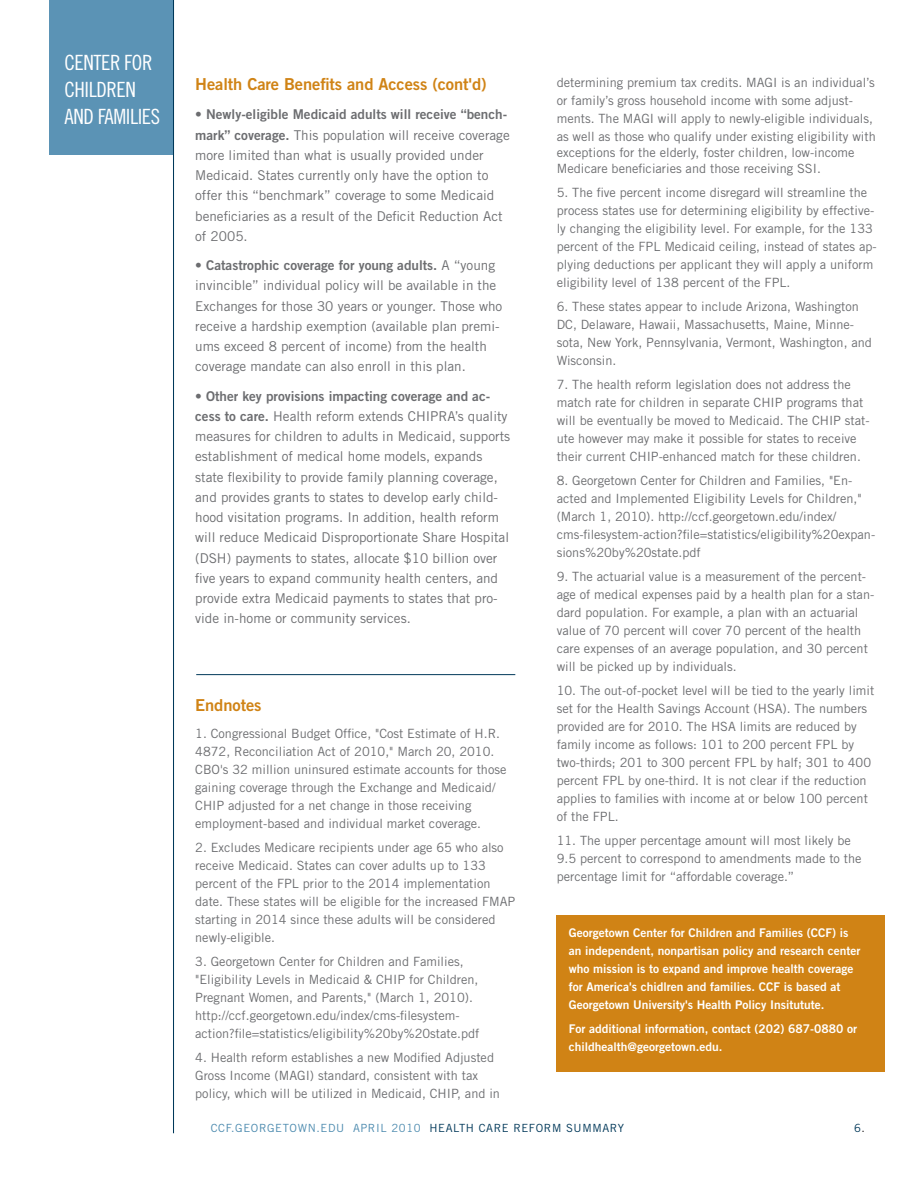
<style>
.page{position:relative;width:918px;height:1188px;background:#fff}
.page>*{position:absolute;margin:0;border:0;box-sizing:border-box;transform-origin:0 0}
.t1{font:21px/27px "Trade Gothic Cond Eighteen";letter-spacing:-.02em;color:#fff}
.t2{font:16.5px "Trade Gothic Bold Two";letter-spacing:-.005em;color:#d08315}
.t3{font:13.5px/20.2px "Trade Gothic";color:#6c6d70}
.End_Notes{font:12.75px/18px "Trade Gothic";color:#6c6d70}
.box_copy{font:12px/18px "Trade Gothic Bold Two";color:#fff}
.Subheads{font:11.25px "Trade Gothic";letter-spacing:.055em;color:#4d8baf}
.Subheads-2{font:11.25px "Trade Gothic";color:#003859}
.s1{font-family:"Trade Gothic Bold Two"}
.s2{color:#003859}
.s3{color:#231f20}
</style>
<div class="page">
<div style="left:50px;top:0;width:123px;height:154px;background:#5b93b5"></div>
<hr style="left:173px;top:0;width:1px;height:1133px;background:#003859">
<hr style="left:196px;top:674px;width:319px;height:1px;background:#003859">
<div style="left:557px;top:916px;width:328px;height:156px;background:#d08315"></div>
<p class="t1" style="left:65px;top:49px;width:97px">CENTER FOR<br>CHILDREN<br>AND FAMILIES</p>
<p class="t2" style="left:195px;top:74px;width:293px">Health Care Benefits and Access (cont'd)</p>
<p class="t3" style="left:195px;top:104px;width:316px">• <span class="s1">Newly-eligible Medicaid adults will receive “bench&shy;mark” coverage.</span> This population will receive coverage more limited than what is usually provided under Medicaid. States currently only have the option to offer this “benchmark” coverage to some Medicaid beneficiaries as a result of the Deficit Reduction Act of 2005.</p>
<p class="t3" style="left:195px;top:255px;width:309px">• <span class="s1">Catastrophic coverage for young adults.</span> A “young invincible” individual policy will be available in the Exchanges for those 30 years or younger. Those who receive a hardship exemption (available plan premi&shy;ums exceed 8 percent of income) from the health coverage mandate can also enroll in this plan.</p>
<p class="t3" style="left:195px;top:386px;width:316px">• <span class="s1">Other key provisions impacting coverage and ac&shy;cess to care.</span> Health reform extends CHIPRA’s quality measures for children to adults in Medicaid, supports establishment of medical home models, expands state flexibility to provide family planning coverage, and provides grants to states to develop early child&shy;hood visitation programs. In addition, health reform will reduce Medicaid Disproportionate Share Hospital (DSH) payments to states, allocate $10 billion over five years to expand community health centers, and provide extra Medicaid payments to states that pro&shy;vide in-home or community services.</p>
<p class="t2" style="left:195px;top:695px;width:68px">Endnotes</p>
<p class="End_Notes" style="left:195px;top:725px;width:313px">1. Congressional Budget Office, "Cost Estimate of H.R.<br>4872, Reconciliation Act of 2010," March 20, 2010.<br>CBO's 32 million uninsured estimate accounts for those gaining coverage through the Exchange and Medicaid/ CHIP adjusted for a net change in those receiving employment-based and individual market coverage.</p>
<p class="End_Notes" style="left:195px;top:839px;width:322px">2. Excludes Medicare recipients under age 65 who also receive Medicaid. States can cover adults up to 133 percent of the FPL prior to the 2014 implementation date. These states will be eligible for the increased FMAP starting in 2014 since these adults will be considered newly-eligible.</p>
<p class="End_Notes" style="left:195px;top:953px;width:286px">3. Georgetown Center for Children and Families, "Eligibility Levels in Medicaid &amp; CHIP for Children, Pregnant Women, and Parents," (March 1, 2010). http://ccf.georgetown.edu/index/cms-filesystem&shy;action?file=statistics/eligibility%20by%20state.pdf</p>
<p class="End_Notes" style="left:195px;top:1049px;width:306px">4. Health reform establishes a new Modified Adjusted<br>Gross Income (MAGI) standard, consistent with tax policy, which will be utilized in Medicaid, CHIP, and in</p>
<p class="End_Notes" style="left:557px;top:73px;width:321px">determining premium tax credits. MAGI is an individual’s or family’s gross household income with some adjust&shy;ments. The MAGI will apply to newly-eligible individuals, as well as those who qualify under existing eligibility with</p>
<p class="End_Notes" style="left:557px;top:145px;width:299px;line-height:15.8px">exceptions for the elderly, foster children, low-income<br>Medicare beneficiaries and those receiving SSI.</p>
<p class="End_Notes" style="left:557px;top:183px;width:322px">5. The five percent income disregard will streamline the process states use for determining eligibility by effective&shy;ly changing the eligibility level. For example, for the 133 percent of the FPL Medicaid ceiling, instead of states ap&shy;plying deductions per applicant they will apply a uniform eligibility level of 138 percent of the FPL.</p>
<p class="End_Notes" style="left:557px;top:297px;width:317px">6. These states appear to include Arizona, Washington DC, Delaware, Hawaii, Massachusetts, Maine, Minne&shy;sota, New York, Pennsylvania, Vermont, Washington, and Wisconsin.</p>
<p class="End_Notes" style="left:557px;top:375px;width:315px">7. The health reform legislation does not address the match rate for children in separate CHIP programs that will be eventually be moved to Medicaid. The CHIP stat&shy;ute however may make it possible for states to receive their current CHIP-enhanced match for these children.</p>
<p class="End_Notes" style="left:557px;top:471px;width:320px">8. Georgetown Center for Children and Families, "En&shy;acted and Implemented Eligibility Levels for Children," (March 1, 2010). http://ccf.georgetown.edu/index/ cms-filesystem-action?file=statistics/eligibility%20expan&shy;sions%20by%20state.pdf</p>
<p class="End_Notes" style="left:557px;top:567px;width:319px">9. The actuarial value is a measurement of the percent&shy;age of medical expenses paid by a health plan for a stan&shy;dard population. For example, a plan with an actuarial value of 70 percent will cover 70 percent of the health care expenses of an average population, and 30 percent will be picked up by individuals.</p>
<p class="End_Notes" style="left:557px;top:681px;width:319px">10. The out-of-pocket level will be tied to the yearly limit set for the Health Savings Account (HSA). The numbers provided are for 2010. The HSA limits are reduced by family income as follows: 101 to 200 percent FPL by two-thirds; 201 to 300 percent FPL by half; 301 to 400 percent FPL by one-third. It is not clear if the reduction applies to families with income at or below 100 percent of the FPL.</p>
<p class="End_Notes" style="left:557px;top:831px;width:306px">11. The upper percentage amount will most likely be<br>9.5 percent to correspond to amendments made to the percentage limit for “affordable coverage.”</p>
<p class="box_copy" style="left:569px;top:924px;width:293px">Georgetown Center for Children and Families (CCF) is an independent, nonpartisan policy and research center who mission is to expand and improve health coverage for America's chidlren and families. CCF is based at Georgetown University's Health Policy Insitutute.</p>
<p class="box_copy" style="left:569px;top:1020px;width:290px">For additional information, contact (202) 687-0880 or childhealth@georgetown.edu.</p>
<p class="Subheads" style="left:211px;top:1122px;width:415px">CCF.GEORGETOWN.EDU APRIL 2010 <span class="s2">HEALTH CARE REFORM SUMMARY</span></p>
<p class="Subheads-2" style="left:854px;top:1122px;width:12px">6<span class="s3">.</span></p>
</div>
